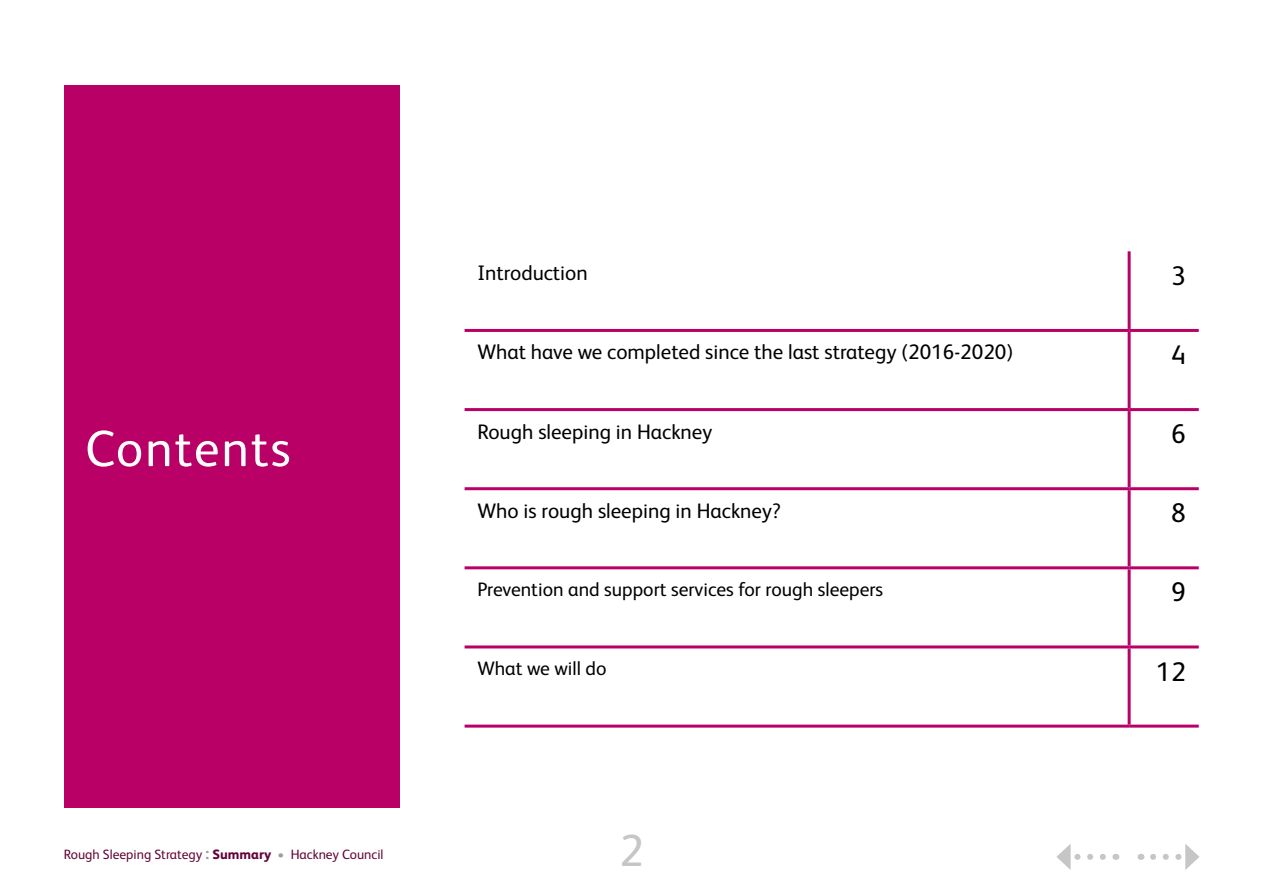
<style>
.page{position:relative;width:1263px;height:893px;background:#fff}
.page>*{position:absolute;margin:0;border:0;box-sizing:border-box;transform-origin:0 0}
.t1{font:51px "FS Albert";letter-spacing:.035em;color:#fff}
.t2{font:45px "FS Albert";color:#c6c6c6}
.t3{font:27px "FS Albert";color:#000}
.t4{font:21px "FS Albert";color:#000}
.t5{font:19.5px "FS Albert";color:#000}
.t6{font:13.5px "FS Albert";color:#620438}
.s1{font-weight:800;font-size:16.5px;color:#9d9d9c}
.s2{font-weight:800}
.s3{color:#9d9d9c}
</style>
<div class="page">
<svg style="left:1153px;top:844px;width:46px;height:26px"></svg>
<svg style="left:1056px;top:844px;width:47px;height:26px"></svg>
<div style="left:64px;top:85px;width:336px;height:723px;background:#b90066"></div>
<hr style="left:1127px;top:251px;width:3px;height:78px;background:#b90066">
<hr style="left:465px;top:329px;width:664px;height:3px;background:#b90066">
<hr style="left:1129px;top:329px;width:70px;height:3px;background:#b90066">
<hr style="left:1127px;top:332px;width:3px;height:76px;background:#b90066">
<hr style="left:465px;top:408px;width:664px;height:3px;background:#b90066">
<hr style="left:1129px;top:408px;width:70px;height:3px;background:#b90066">
<hr style="left:1127px;top:411px;width:3px;height:76px;background:#b90066">
<hr style="left:465px;top:487px;width:664px;height:3px;background:#b90066">
<hr style="left:1129px;top:487px;width:70px;height:3px;background:#b90066">
<hr style="left:1127px;top:490px;width:3px;height:76px;background:#b90066">
<hr style="left:465px;top:566px;width:664px;height:3px;background:#b90066">
<hr style="left:1129px;top:566px;width:70px;height:3px;background:#b90066">
<hr style="left:1127px;top:569px;width:3px;height:76px;background:#b90066">
<hr style="left:1127px;top:648px;width:3px;height:77px;background:#b90066">
<hr style="left:465px;top:725px;width:664px;height:3px;background:#b90066">
<hr style="left:1129px;top:725px;width:70px;height:3px;background:#b90066">
<hr style="left:465px;top:645px;width:664px;height:3px;background:#b90066">
<hr style="left:1129px;top:645px;width:70px;height:3px;background:#b90066">
<h1 class="t1" style="left:85px;top:415px;width:207px">Contents</h1>
<p class="t6" style="left:64px;top:845px;width:321px">Rough Sleeping Strategy <span class="s1">:</span> <span class="s2">Summary</span> <span class="s3">•</span> Hackney Council</p>
<p class="t4" style="left:477px;top:259px;width:112px">Introduction</p>
<p class="t3" style="left:1171px;top:258px;width:16px">3</p>
<p class="t4" style="left:477px;top:338px;width:537px">What have we completed since the last strategy (2016-2020)</p>
<p class="t3" style="left:1171px;top:337px;width:16px">4</p>
<p class="t4" style="left:477px;top:417px;width:236px">Rough sleeping in Hackney</p>
<p class="t3" style="left:1171px;top:416px;width:16px">6</p>
<p class="t4" style="left:477px;top:496px;width:305px">Who is rough sleeping in Hackney?</p>
<p class="t3" style="left:1171px;top:495px;width:16px">8</p>
<p class="t5" style="left:477px;top:576px;width:407px">Prevention and support services for rough sleepers</p>
<p class="t3" style="left:1171px;top:574px;width:16px">9</p>
<p class="t5" style="left:477px;top:655px;width:131px">What we will do</p>
<p class="t3" style="left:1156px;top:653px;width:31px">12</p>
<h2 class="t2" style="left:619px;top:820px;width:26px">2</h2>
</div>
